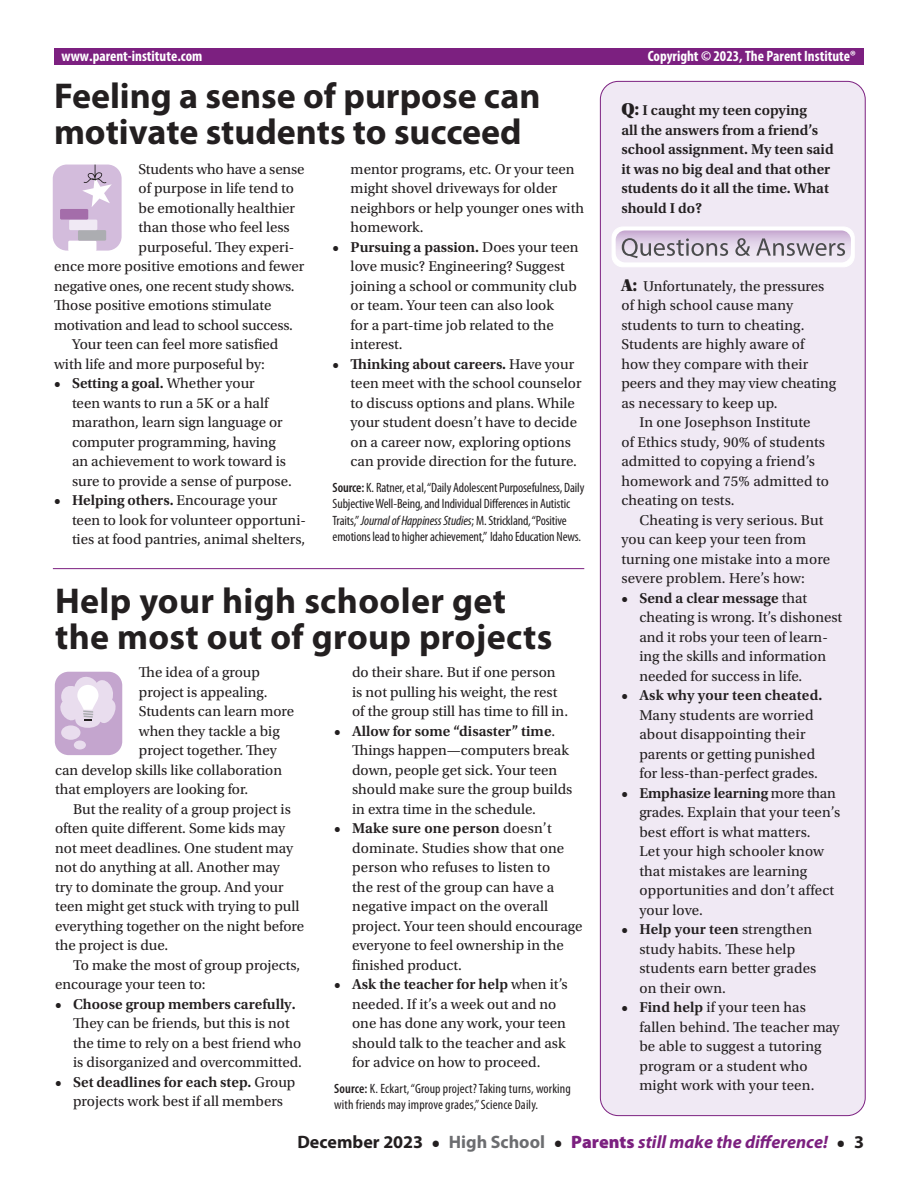
<style>
.page{position:relative;width:918px;height:1188px;background:#fff}
.page>*{position:absolute;margin:0;border:0;box-sizing:border-box;transform-origin:0 0}
.t1{font:700 36px/36px "Myriad Pro";color:#231f20}
.t2{font:italic 700 18px "Myriad Pro";color:#7c2080}
.t3{font:700 18px "Myriad Pro";color:#231f20}
.t4{font:15px/19.5px "Utopia Std";color:#231f20}
.t5{font:600 15px/19.5px "Utopia Std";color:#231f20}
.t6{font:700 condensed 15px "Myriad Pro";color:#fff}
.t7{font:condensed 13.5px/16.5px "Myriad Pro";letter-spacing:-.01em;color:#231f20}
.t8{font:condensed 13.5px/16.5px "Myriad Pro";letter-spacing:.01em;color:#231f20}
.s1{font-family:"Utopia Std Black Headline";font-weight:400;font-size:18px}
.s2{font-weight:600}
.s3{font-style:italic}
.s4{font-family:"Utopia Std Black Headline";font-size:18px}
.s5{font-family:"Utopia Std";font-style:normal;color:#231f20}
.s6{font-style:normal;color:#6c6d70}
.s7{font-weight:900;font-style:normal}
.s8{font-style:normal;color:#231f20}
</style>
<div class="page">
<div style="left:600px;top:81px;width:265px;height:1035px;background:#f0e9f4;border-radius:18px"></div>
<div style="left:54px;top:49px;width:810px;height:16px;background:#7c2080"></div>
<hr style="left:53px;top:568px;width:531px;height:1px;background:#7c2080">
<div style="left:612px;top:227px;width:242px;height:40px;background:#fff;border-radius:11px"></div>
<div style="left:612px;top:227px;width:243px;height:40px;border:1px solid #fff;border-radius:11px"></div>
<svg style="left:616px;top:230px;width:235px;height:32px;background:#ccbfd1"></svg>
<svg style="left:54px;top:671px;width:69px;height:85px;background:#d7c3de"></svg>
<svg style="left:52px;top:164px;width:70px;height:87px;background:#d4c1db"></svg>
<p class="t6" style="left:62px;top:46px;width:142px">www.parent-institute.com</p>
<p class="t6" style="left:648px;top:46px;width:210px">Copyright © 2023, The Parent Institute®</p>
<p class="t5" style="left:621px;top:101px;width:214px"><span class="s1">Q:</span> I caught my teen copying<br>all the answers from a friend’s school assignment. My teen said it was no big deal and that other students do it all the time. What should I do?</p>
<h1 class="t1" style="left:54px;top:77px;width:488px">Feeling a sense of purpose can motivate students to succeed</h1>
<p class="t4" style="left:351px;top:160px;width:235px">mentor programs, etc. Or your teen might shovel driveways for older neighbors or help younger ones with homework.</p>
<p class="t4" style="left:351px;top:238px;width:229px;text-indent:-18px"><span class="s2">• Pursuing a passion.</span> Does your teen love music? Engineering? Suggest joining a school or community club or team. Your teen can also look<br>for a part-time job related to the interest.</p>
<p class="t4" style="left:351px;top:355px;width:232px;text-indent:-18px"><span class="s2">• Thinking about careers.</span> Have your teen meet with the school counselor to discuss options and plans. While your student doesn’t have to decide on a career now, exploring options can provide direction for the future.</p>
<p class="t7" style="left:333px;top:479px;width:253px"><span class="s2">Source:</span> K. Ratner, et al, “Daily Adolescent Purposefulness, Daily Subjective Well-Being, and Individual Differences in Autistic Traits,” <span class="s3">Journal of Happiness Studies</span>; M. Strickland, “Positive emotions lead to higher achievement,” Idaho Education News.</p>
<p class="t4" style="left:139px;top:159px;width:167px">Students who have a sense</p>
<p class="t4" style="left:139px;top:179px;width:157px">of purpose in life tend to</p>
<p class="t4" style="left:139px;top:198px;width:158px">be emotionally healthier</p>
<p class="t4" style="left:139px;top:218px;width:153px">than those who feel less</p>
<p class="t4" style="left:139px;top:237px;width:157px">purposeful. They experi-</p>
<p class="t4" style="left:54px;top:257px;width:252px">ence more positive emotions and fewer</p>
<p class="t4" style="left:54px;top:276px;width:242px">negative ones, one recent study shows.</p>
<p class="t4" style="left:54px;top:296px;width:219px">Those positive emotions stimulate</p>
<p class="t4" style="left:54px;top:315px;width:240px">motivation and lead to school success.</p>
<p class="t4" style="left:72px;top:335px;width:208px">Your teen can feel more satisfied</p>
<p class="t4" style="left:54px;top:354px;width:213px">with life and more purposeful by:</p>
<p class="t4" style="left:72px;top:374px;width:221px;text-indent:-18px"><span class="s2">• Setting a goal.</span> Whether your<br>teen wants to run a 5K or a half marathon, learn sign language or computer programming, having an achievement to work toward is sure to provide a sense of purpose.</p>
<p class="t4" style="left:72px;top:491px;width:235px;text-indent:-18px"><span class="s2">• Helping others.</span> Encourage your teen to look for volunteer opportuni&shy;ties at food pantries, animal shelters,</p>
<p class="t4" style="left:621px;top:277px;width:205px"><span class="s4">A:</span> Unfortunately, the pressures</p>
<p class="t4" style="left:621px;top:296px;width:173px">of high school cause many</p>
<p class="t4" style="left:621px;top:316px;width:185px">students to turn to cheating.</p>
<p class="t4" style="left:621px;top:335px;width:184px">Students are highly aware of</p>
<p class="t4" style="left:621px;top:355px;width:188px">how they compare with their</p>
<p class="t4" style="left:621px;top:374px;width:216px">peers and they may view cheating</p>
<p class="t4" style="left:621px;top:394px;width:158px">as necessary to keep up.</p>
<p class="t4" style="left:639px;top:413px;width:173px">In one Josephson Institute</p>
<p class="t4" style="left:621px;top:433px;width:205px">of Ethics study, 90% of students</p>
<p class="t4" style="left:621px;top:452px;width:195px">admitted to copying a friend’s</p>
<p class="t4" style="left:621px;top:472px;width:209px">homework and 75% admitted to</p>
<p class="t4" style="left:621px;top:491px;width:115px">cheating on tests.</p>
<p class="t4" style="left:639px;top:511px;width:186px">Cheating is very serious. But</p>
<p class="t4" style="left:621px;top:530px;width:186px">you can keep your teen from</p>
<p class="t4" style="left:621px;top:550px;width:210px">turning one mistake into a more</p>
<p class="t4" style="left:621px;top:569px;width:185px">severe problem. Here’s how:</p>
<p class="t4" style="left:639px;top:589px;width:204px;text-indent:-18px"><span class="s2">• Send a clear message</span> that cheating is wrong. It’s dishonest and it robs your teen of learn&shy;ing the skills and information needed for success in life.</p>
<p class="t5" style="left:621px;top:686px;width:202px">• Ask why your teen cheated.</p>
<p class="t4" style="left:639px;top:706px;width:180px">Many students are worried about disappointing their parents or getting punished for less-than-perfect grades.</p>
<p class="t4" style="left:639px;top:784px;width:202px;text-indent:-18px"><span class="s2">• Emphasize learning</span> more than grades. Explain that your teen’s best effort is what matters.<br>Let your high schooler know that mistakes are learning opportunities and don’t affect your love.</p>
<p class="t4" style="left:639px;top:920px;width:179px;text-indent:-18px"><span class="s2">• Help your teen</span> strengthen study habits. These help students earn better grades on their own.</p>
<p class="t4" style="left:639px;top:998px;width:202px;text-indent:-18px"><span class="s2">• Find help</span> if your teen has fallen behind. The teacher may be able to suggest a tutoring program or a student who might work with your teen.</p>
<h1 class="t1" style="left:55px;top:582px;width:499px">Help your high schooler get the most out of group projects</h1>
<p class="t4" style="left:352px;top:663px;width:217px">do their share. But if one person is not pulling his weight, the rest of the group still has time to fill in.</p>
<p class="t4" style="left:352px;top:722px;width:222px;text-indent:-18px"><span class="s2">• Allow for some “disaster” time</span>.<br>Things happen—computers break down, people get sick. Your teen should make sure the group builds in extra time in the schedule.</p>
<p class="t4" style="left:352px;top:819px;width:232px;text-indent:-18px"><span class="s2">• Make sure one person</span> doesn’t dominate. Studies show that one person who refuses to listen to<br>the rest of the group can have a negative impact on the overall project. Your teen should encourage everyone to feel ownership in the finished product.</p>
<p class="t4" style="left:352px;top:975px;width:217px;text-indent:-18px"><span class="s2">• Ask the teacher for help</span> when it’s needed. If it’s a week out and no one has done any work, your teen should talk to the teacher and ask for advice on how to proceed.</p>
<p class="t8" style="left:334px;top:1080px;width:238px"><span class="s2">Source:</span> K. Eckart, “Group project? Taking turns, working with friends may improve grades,” Science Daily.</p>
<p class="t3" style="left:297px;top:1130px;width:127px">December 2023</p>
<p class="t4" style="left:139px;top:663px;width:123px">The idea of a group</p>
<p class="t4" style="left:139px;top:683px;width:130px">project is appealing.</p>
<p class="t4" style="left:139px;top:702px;width:157px">Students can learn more</p>
<p class="t4" style="left:139px;top:722px;width:142px">when they tackle a big</p>
<p class="t4" style="left:139px;top:741px;width:140px">project together. They</p>
<p class="t4" style="left:55px;top:761px;width:228px">can develop skills like collaboration</p>
<p class="t4" style="left:55px;top:780px;width:195px">that employers are looking for.</p>
<p class="t4" style="left:73px;top:800px;width:219px">But the reality of a group project is</p>
<p class="t4" style="left:55px;top:819px;width:231px">often quite different. Some kids may</p>
<p class="t4" style="left:55px;top:839px;width:240px">not meet deadlines. One student may</p>
<p class="t4" style="left:55px;top:858px;width:226px">not do anything at all. Another may</p>
<p class="t4" style="left:55px;top:878px;width:230px">try to dominate the group. And your</p>
<p class="t4" style="left:55px;top:897px;width:246px">teen might get stuck with trying to pull</p>
<p class="t4" style="left:55px;top:917px;width:251px">everything together on the night before</p>
<p class="t4" style="left:55px;top:936px;width:115px">the project is due.</p>
<p class="t4" style="left:73px;top:956px;width:229px">To make the most of group projects,</p>
<p class="t4" style="left:55px;top:975px;width:152px">encourage your teen to:</p>
<p class="t5" style="left:55px;top:995px;width:242px">• Choose group members carefully.</p>
<p class="t4" style="left:73px;top:1014px;width:230px">They can be friends, but this is not the time to rely on a best friend who is disorganized and overcommitted.</p>
<p class="t4" style="left:55px;top:1073px;width:242px;text-align:center"><span class="s2">• Set deadlines for each step.</span> Group projects work best if all members</p>
<p class="t2" style="left:432px;top:1130px;width:434px"><span class="s5">•</span> <span class="s6">High School</span> <span class="s5">•</span> <span class="s7">Parents</span> still make the difference! <span class="s5">•</span> <span class="s8">3</span></p>
</div>
